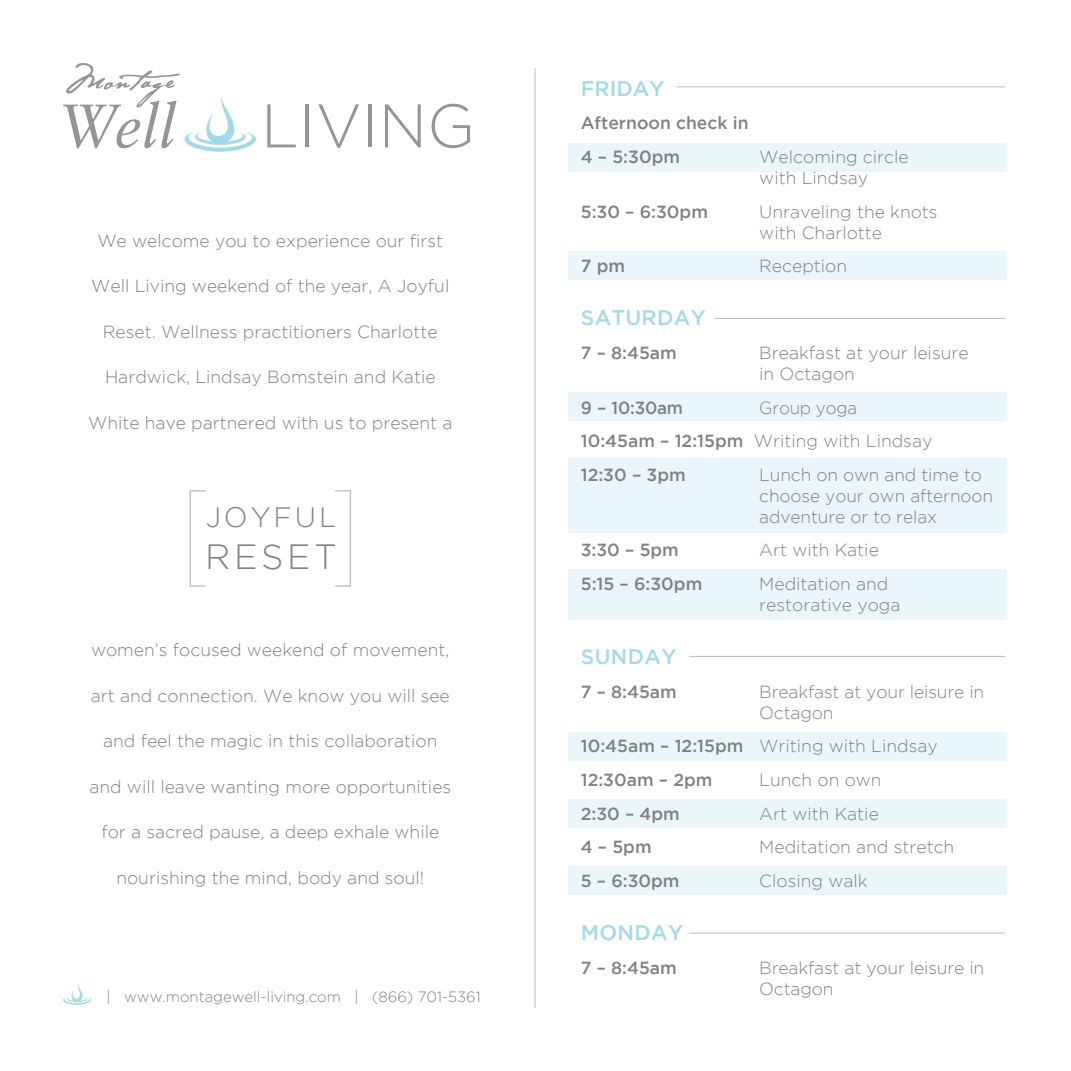
<style>
.page{position:relative;width:1071px;height:1071px;background:#fff}
.page>*{position:absolute;margin:0;border:0;box-sizing:border-box;transform-origin:0 0}
.t1{font:300 35px "Gotham";letter-spacing:.105em;color:#808285}
.t2{font:300 28px "Gotham";letter-spacing:.105em;color:#808285}
.t3{font:500 21px "Gotham";letter-spacing:.015em;color:#a2dae8}
.t4{font:300 17.5px/21px "Gotham";color:#808285}
.t5{font:500 17.5px "Gotham";color:#808285}
.t6{font:300 14.88px "Gotham";color:#808285}
.s1{font-weight:500}
</style>
<div class="page">
<div style="left:568px;top:569px;width:439px;height:51px;background:#eaf6f9"></div>
<div style="left:568px;top:458px;width:439px;height:75px;background:#eaf6f9"></div>
<div style="left:568px;top:393px;width:439px;height:28px;background:#eaf6f9"></div>
<div style="left:568px;top:251px;width:439px;height:28px;background:#eaf6f9"></div>
<div style="left:568px;top:143px;width:439px;height:29px;background:#eaf6f9"></div>
<hr style="left:535px;top:68px;width:1px;height:940px;background:#bcbdc0">
<svg style="left:63px;top:983px;width:28px;height:22px"></svg>
<div style="left:568px;top:866px;width:439px;height:29px;background:#eaf6f9"></div>
<div style="left:568px;top:799px;width:439px;height:29px;background:#eaf6f9"></div>
<div style="left:568px;top:732px;width:439px;height:29px;background:#eaf6f9"></div>
<svg style="left:190px;top:490px;width:15px;height:97px"></svg>
<svg style="left:335px;top:490px;width:16px;height:97px"></svg>
<hr style="left:714px;top:318px;width:291px;height:1px;background:#bcbdc0">
<hr style="left:677px;top:86px;width:328px;height:1px;background:#bcbdc0">
<hr style="left:689px;top:656px;width:316px;height:1px;background:#bcbdc0">
<hr style="left:689px;top:933px;width:316px;height:1px;background:#bcbdc0">
<img style="left:63px;top:63px;width:407px;height:89px">
<p class="t4" style="left:97px;top:230px;width:347px">We welcome you to experience our first</p>
<p class="t4" style="left:91px;top:275px;width:360px">Well Living weekend of the year, A Joyful</p>
<p class="t4" style="left:103px;top:321px;width:336px">Reset. Wellness practitioners Charlotte</p>
<p class="t4" style="left:105px;top:366px;width:332px">Hardwick, Lindsay Bomstein and Katie</p>
<p class="t4" style="left:88px;top:412px;width:366px">White have partnered with us to present a</p>
<h2 class="t2" style="left:206px;top:501px;width:132px">JOYFUL</h2>
<h2 class="t1" style="left:205px;top:537px;width:133px">RESET</h2>
<p class="t4" style="left:91px;top:639px;width:360px">women’s focused weekend of movement,</p>
<p class="t4" style="left:91px;top:685px;width:361px">art and connection. We know you will see</p>
<p class="t4" style="left:103px;top:730px;width:336px">and feel the magic in this collaboration</p>
<p class="t4" style="left:89px;top:776px;width:363px">and will leave wanting more opportunities</p>
<p class="t4" style="left:101px;top:821px;width:339px">for a sacred pause, a deep exhale while</p>
<p class="t4" style="left:116px;top:867px;width:309px">nourishing the mind, body and soul!</p>
<p class="t6" style="left:106px;top:989px;width:376px">| www.montagewell-living.com | (866) 701-5361</p>
<h2 class="t3" style="left:581px;top:76px;width:85px">FRIDAY</h2>
<p class="t5" style="left:581px;top:113px;width:170px">Afternoon check in</p>
<p class="t5" style="left:581px;top:147px;width:101px">4 – 5:30pm</p>
<p class="t4" style="left:759px;top:146px;width:151px">Welcoming circle with Lindsay</p>
<p class="t5" style="left:581px;top:201px;width:129px">5:30 – 6:30pm</p>
<p class="t4" style="left:759px;top:201px;width:180px">Unraveling the knots with Charlotte</p>
<p class="t5" style="left:581px;top:256px;width:46px">7 pm</p>
<p class="t4" style="left:759px;top:255px;width:89px">Reception</p>
<h2 class="t3" style="left:581px;top:306px;width:126px">SATURDAY</h2>
<p class="t5" style="left:581px;top:343px;width:98px">7 – 8:45am</p>
<p class="t4" style="left:759px;top:342px;width:211px">Breakfast at your leisure in Octagon</p>
<p class="t5" style="left:581px;top:398px;width:104px">9 – 10:30am</p>
<p class="t4" style="left:759px;top:397px;width:99px">Group yoga</p>
<p class="t4" style="left:581px;top:430px;width:353px"><span class="s1">10:45am – 12:15pm</span> Writing with Lindsay</p>
<p class="t5" style="left:581px;top:465px;width:106px">12:30 – 3pm</p>
<p class="t4" style="left:759px;top:464px;width:235px">Lunch on own and time to choose your own afternoon adventure or to relax</p>
<p class="t5" style="left:581px;top:540px;width:100px">3:30 – 5pm</p>
<p class="t4" style="left:759px;top:540px;width:121px">Art with Katie</p>
<p class="t5" style="left:581px;top:574px;width:123px">5:15 – 6:30pm</p>
<p class="t4" style="left:759px;top:573px;width:143px">Meditation and restorative yoga</p>
<p class="t3" style="left:581px;top:645px;width:97px">SUNDAY</p>
<p class="t5" style="left:581px;top:682px;width:98px">7 – 8:45am</p>
<p class="t4" style="left:759px;top:681px;width:226px">Breakfast at your leisure in<br>Octagon</p>
<p class="t4" style="left:581px;top:736px;width:358px"><span class="s1">10:45am – 12:15pm</span> Writing with Lindsay</p>
<p class="t5" style="left:581px;top:770px;width:133px">12:30am – 2pm</p>
<p class="t4" style="left:759px;top:769px;width:124px">Lunch on own</p>
<p class="t5" style="left:581px;top:804px;width:101px">2:30 – 4pm</p>
<p class="t4" style="left:759px;top:803px;width:121px">Art with Katie</p>
<p class="t5" style="left:581px;top:837px;width:72px">4 – 5pm</p>
<p class="t4" style="left:759px;top:836px;width:197px">Meditation and stretch</p>
<p class="t5" style="left:581px;top:871px;width:100px">5 – 6:30pm</p>
<p class="t4" style="left:759px;top:870px;width:110px">Closing walk</p>
<p class="t3" style="left:581px;top:921px;width:104px">MONDAY</p>
<p class="t5" style="left:581px;top:958px;width:98px">7 – 8:45am</p>
<p class="t4" style="left:759px;top:957px;width:226px">Breakfast at your leisure in<br>Octagon</p>
</div>
